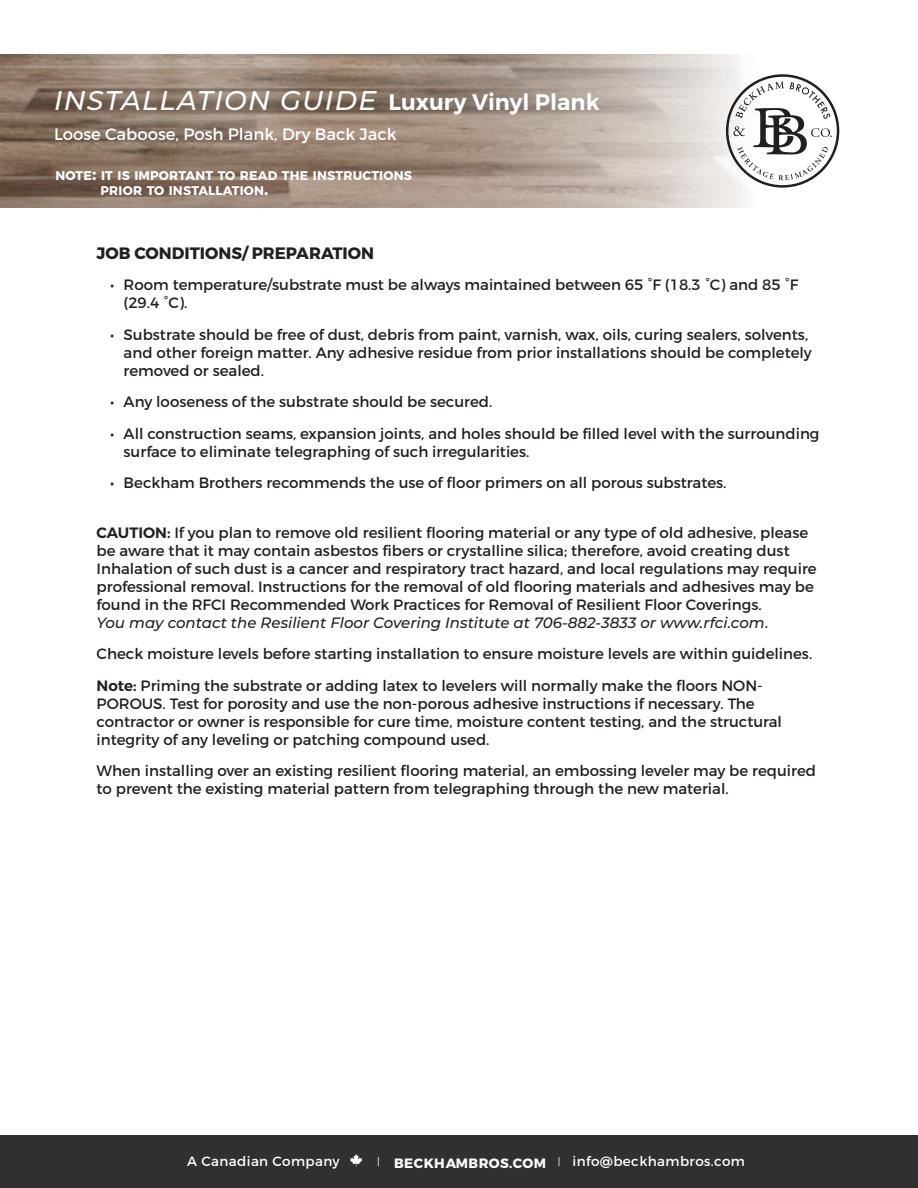
<style>
.page{position:relative;width:918px;height:1188px;background:#fff}
.page>*{position:absolute;margin:0;border:0;box-sizing:border-box;transform-origin:0 0}
.t1{font:italic 500 27px "Montserrat";letter-spacing:.05em;color:#fff}
.t2{font:16.5px "Montserrat";color:#fff}
.t3{font:700 16.5px "Montserrat";color:#231f20}
.t4{font:15px/18px "Montserrat";color:#231f20}
.t5{font:13.5px "Montserrat";letter-spacing:.03em;color:#fff}
.t6{font:700 12.6px/15px "Montserrat";letter-spacing:.015em;color:#fff}
.s1{font-weight:600;font-style:normal;font-size:22.5px}
.s2{font-size:18px}
.s3{font-weight:600}
.s4{font-weight:500;font-style:italic}
.s5{font-family:"Avenir";font-size:12px}
.s6{font-weight:700}
</style>
<div class="page">
<div style="left:0;top:1135px;width:918px;height:53px;background:#312f30"></div>
<svg style="left:350px;top:1154px;width:12px;height:13px"></svg>
<img style="left:0;top:54px;width:745px;height:154px">
<svg style="left:726px;top:74px;width:113px;height:114px"></svg>
<p class="t1" style="left:54px;top:81px;width:547px">INSTALLATION GUIDE <span class="s1">Luxury Vinyl Plank</span></p>
<p class="t2" style="left:54px;top:124px;width:344px">Loose Caboose, Posh Plank, Dry Back Jack</p>
<p class="t6" style="left:100px;top:168px;width:313px;text-indent:-45px">NOTE<span class="s2">:</span> IT IS IMPORTANT TO READ THE INSTRUCTIONS<br>PRIOR TO INSTALLATION<span class="s2">.</span></p>
<p class="t3" style="left:97px;top:242px;width:279px">JOB CONDITIONS/ PREPARATION</p>
<p class="t4" style="left:124px;top:276px;width:676px;text-indent:-14px">• Room temperature/substrate must be always maintained between 65 °F (18.3 °C) and 85 °F (29.4 °C).</p>
<p class="t4" style="left:124px;top:325px;width:690px;text-indent:-14px">• Substrate should be free of dust, debris from paint, varnish, wax, oils, curing sealers, solvents, and other foreign matter. Any adhesive residue from prior installations should be completely removed or sealed.</p>
<p class="t4" style="left:110px;top:393px;width:384px">• Any looseness of the substrate should be secured.</p>
<p class="t4" style="left:124px;top:424px;width:697px;text-indent:-14px">• All construction seams, expansion joints, and holes should be filled level with the surrounding surface to eliminate telegraphing of such irregularities.</p>
<p class="t4" style="left:110px;top:474px;width:618px">• Beckham Brothers recommends the use of floor primers on all porous substrates.</p>
<p class="t4" style="left:97px;top:523px;width:722px"><span class="s3">CAUTION:</span> If you plan to remove old resilient flooring material or any type of old adhesive, please be aware that it may contain asbestos fibers or crystalline silica; therefore, avoid creating dust Inhalation of such dust is a cancer and respiratory tract hazard, and local regulations may require professional removal. Instructions for the removal of old flooring materials and adhesives may be found in the RFCI Recommended Work Practices for Removal of Resilient Floor Coverings.<br><span class="s4">You may contact the Resilient Floor Covering Institute at 706-882-3833 or www.rfci.com</span>.</p>
<p class="t4" style="left:97px;top:645px;width:717px">Check moisture levels before starting installation to ensure moisture levels are within guidelines.</p>
<p class="t4" style="left:97px;top:676px;width:687px"><span class="s3">Note:</span> Priming the substrate or adding latex to levelers will normally make the floors NON-POROUS. Test for porosity and use the non-porous adhesive instructions if necessary. The contractor or owner is responsible for cure time, moisture content testing, and the structural integrity of any leveling or patching compound used.</p>
<p class="t4" style="left:97px;top:762px;width:721px">When installing over an existing resilient flooring material, an embossing leveler may be required to prevent the existing material pattern from telegraphing through the new material.</p>
<p class="t5" style="left:187px;top:1153px;width:154px">A Canadian Company</p>
<p class="t5" style="left:377px;top:1153px;width:369px"><span class="s5">|</span> <span class="s6">BECKHAMBROS.COM</span> <span class="s5">|</span> info@beckhambros.com</p>
</div>
